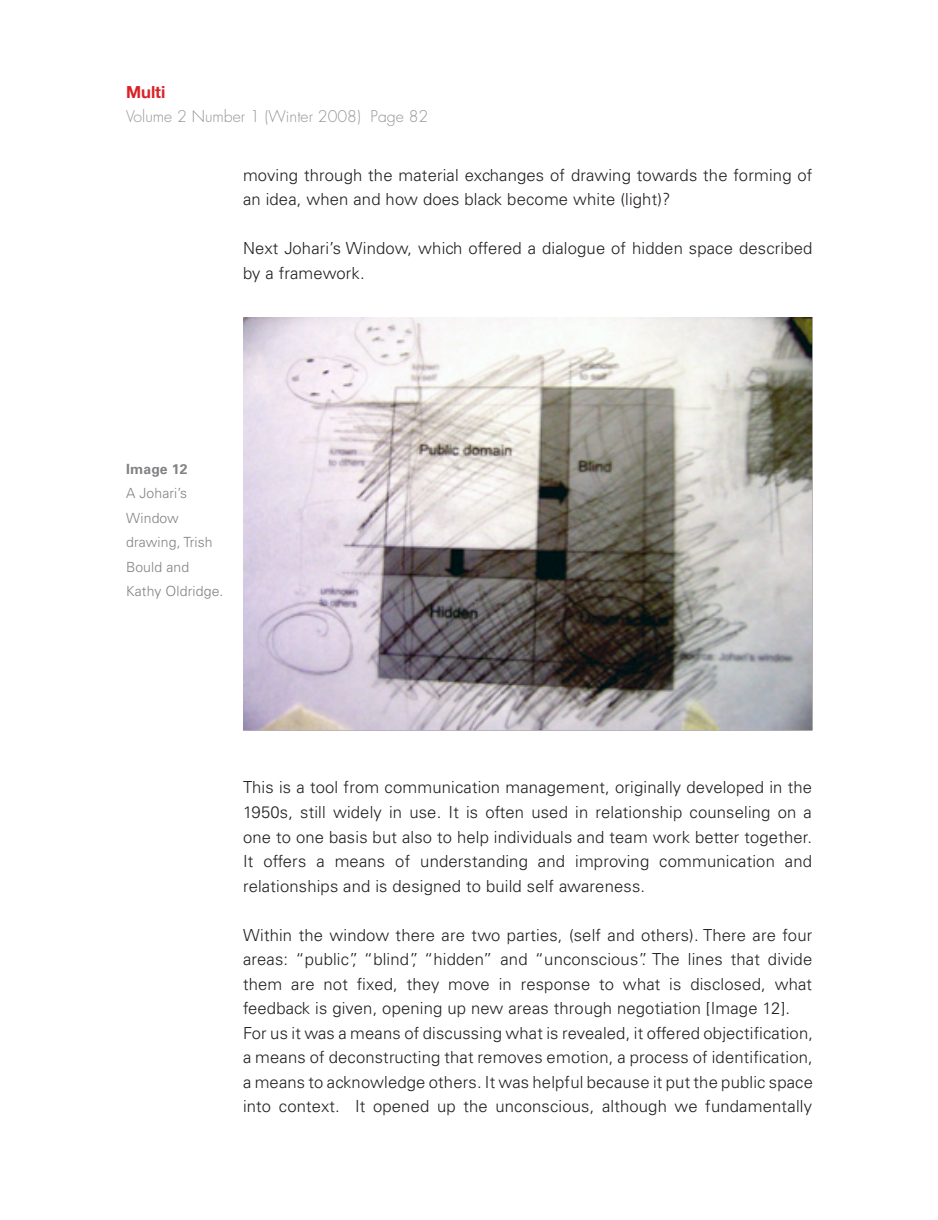
<style>
.page{position:relative;width:938px;height:1220px;background:#fff}
.page>*{position:absolute;margin:0;border:0;box-sizing:border-box;transform-origin:0 0}
.t1{font:300 16.62px/24.5px "Univers LT Std";letter-spacing:.01em;color:#231f20}
.t2{font:700 16.62px "Helvetica Neue";color:#da2128}
.t3{font:300 15.75px "Futura";color:#939598}
.t4{font:300 14px/24.5px "Univers LT Std";letter-spacing:.01em;color:#808285}
.t5{font:700 14px "Univers LT Std";letter-spacing:.01em;color:#808285}
</style>
<div class="page">
<img style="left:244px;top:317px;width:568px;height:414px">
<p class="t2" style="left:126px;top:82px;width:41px">!"#$%</p>
<p class="t3" style="left:126px;top:107px;width:304px">Volume 2 Number 1 (Winter 2008) Page 82</p>
<p class="t1" style="left:243px;top:163px;width:571px">moving through the material exchanges of drawing towards the forming of an idea, when and how does black become white (light)?</p>
<p class="t1" style="left:243px;top:236px;width:571px">Next Johari’s Window, which offered a dialogue of hidden space described by a framework.</p>
<p class="t5" style="left:126px;top:460px;width:63px">Image 12</p>
<p class="t4" style="left:126px;top:481px;width:99px">A Johari’s<br>Window drawing, Trish<br>Bould and<br>Kathy Oldridge.</p>
<p class="t1" style="left:243px;top:775px;width:570px;text-align:justify">This is a tool from communication management, originally developed in the 1950s, still widely in use. It is often used in relationship counseling on a one to one basis but also to help individuals and team work better together.<br>It offers a means of understanding and improving communication and relationships and is designed to build self awareness.</p>
<p class="t1" style="left:243px;top:922px;width:571px">Within the window there are two parties, (self and others). There are four areas: “public”, “blind”, “hidden” and “unconscious”. The lines that divide them are not fixed, they move in response to what is disclosed, what feedback is given, opening up new areas through negotiation [Image 12].<br>For us it was a means of discussing what is revealed, it offered objectification, a means of deconstructing that removes emotion, a process of identification, a means to acknowledge others. It was helpful because it put the public space into context. It opened up the unconscious, although we fundamentally</p>
</div>
